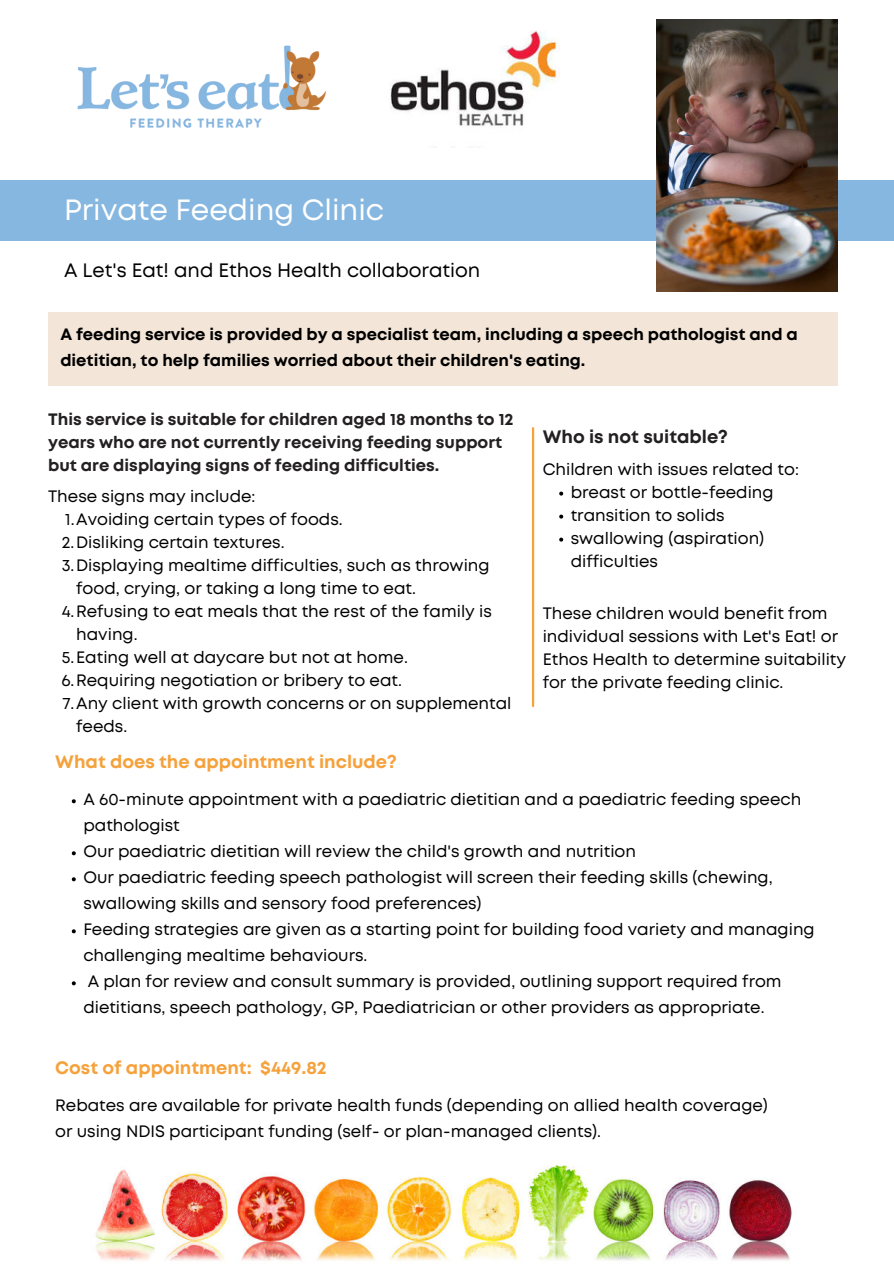
<style>
.page{position:relative;width:894px;height:1264px;background:#fff}
.page>*{position:absolute;margin:0;border:0;box-sizing:border-box;transform-origin:0 0}
.t1{font:29.25px "Mont";color:#fff}
.t2{font:19.35px "Mont";color:#000}
.t3{font:700 18px "Mont";color:#f5a23d}
.t4{font:700 18px "Mont";color:#232021}
.t5{font:16.5px/26px "Mont";color:#000}
.t6{font:700 16.5px/23px "Mont";color:#232021}
.t7{font:700 16.5px/25.8px "Mont";color:#000}
</style>
<div class="page">
<div style="left:0;top:181px;width:893px;height:60px;background:#86b7e0"></div>
<div style="left:48px;top:312px;width:789px;height:74px;background:#f3e5d7"></div>
<img style="left:656px;top:19px;width:181px;height:273px">
<img style="left:390px;top:31px;width:169px;height:117px">
<hr style="left:531px;top:427px;width:3px;height:279px;background:#f5a23d">
<img style="left:77px;top:45px;width:250px;height:83px">
<svg style="left:559px;top:491px;width:4px;height:4px"></svg>
<svg style="left:559px;top:514px;width:4px;height:4px"></svg>
<svg style="left:559px;top:537px;width:4px;height:4px"></svg>
<svg style="left:72px;top:799px;width:4px;height:4px"></svg>
<svg style="left:72px;top:851px;width:4px;height:4px"></svg>
<svg style="left:72px;top:877px;width:4px;height:4px"></svg>
<svg style="left:72px;top:929px;width:4px;height:4px"></svg>
<svg style="left:72px;top:981px;width:4px;height:4px"></svg>
<img style="left:95px;top:1165px;width:697px;height:96px">
<h1 class="t1" style="left:64px;top:191px;width:321px">Private Feeding Clinic</h1>
<p class="t2" style="left:64px;top:257px;width:418px">A Let's Eat! and Ethos Health collaboration</p>
<p class="t7" style="left:60px;top:321px;width:738px">A feeding service is provided by a specialist team, including a speech pathologist and a dietitian, to help families worried about their children's eating.</p>
<p class="t6" style="left:48px;top:408px;width:467px">This service is suitable for children aged 18 months to 12 years who are not currently receiving feeding support but are displaying signs of feeding difficulties.</p>
<p class="t5" style="left:48px;top:483px;width:209px">These signs may include:</p>
<p class="t5" style="left:65px;top:506px;width:279px">1.Avoiding certain types of foods.</p>
<p class="t5" style="left:62px;top:529px;width:224px">2.Disliking certain textures.</p>
<p class="t5" style="left:62px;top:552px;width:429px">3.Displaying mealtime difficulties, such as throwing</p>
<p class="t5" style="left:76px;top:575px;width:341px">food, crying, or taking a long time to eat.</p>
<p class="t5" style="left:62px;top:598px;width:431px">4.Refusing to eat meals that the rest of the family is</p>
<p class="t5" style="left:76px;top:621px;width:63px">having.</p>
<p class="t5" style="left:62px;top:644px;width:347px">5.Eating well at daycare but not at home.</p>
<p class="t5" style="left:61px;top:667px;width:342px">6.Requiring negotiation or bribery to eat.</p>
<p class="t5" style="left:62px;top:690px;width:450px">7.Any client with growth concerns or on supplemental</p>
<p class="t5" style="left:76px;top:713px;width:52px">feeds.</p>
<p class="t4" style="left:542px;top:424px;width:187px">Who is not suitable?</p>
<p class="t5" style="left:570px;top:457px;width:229px;line-height:23px;text-indent:-28px">Children with issues related to: breast or bottle-feeding transition to solids swallowing (aspiration) difficulties</p>
<p class="t5" style="left:542px;top:601px;width:305px;line-height:23px">These children would benefit from individual sessions with Let's Eat! or Ethos Health to determine suitability for the private feeding clinic.</p>
<p class="t3" style="left:55px;top:750px;width:343px">What does the appointment include?</p>
<p class="t5" style="left:83px;top:786px;width:732px">A 60-minute appointment with a paediatric dietitian and a paediatric feeding speech pathologist<br>Our paediatric dietitian will review the child's growth and nutrition<br>Our paediatric feeding speech pathologist will screen their feeding skills (chewing, swallowing skills and sensory food preferences)<br>Feeding strategies are given as a starting point for building food variety and managing challenging mealtime behaviours.<br>A plan for review and consult summary is provided, outlining support required from dietitians, speech pathology, GP, Paediatrician or other providers as appropriate.</p>
<p class="t3" style="left:55px;top:1055px;width:273px">Cost of appointment: $449.82</p>
<p class="t5" style="left:55px;top:1092px;width:714px">Rebates are available for private health funds (depending on allied health coverage) or using NDIS participant funding (self- or plan-managed clients).</p>
</div>
